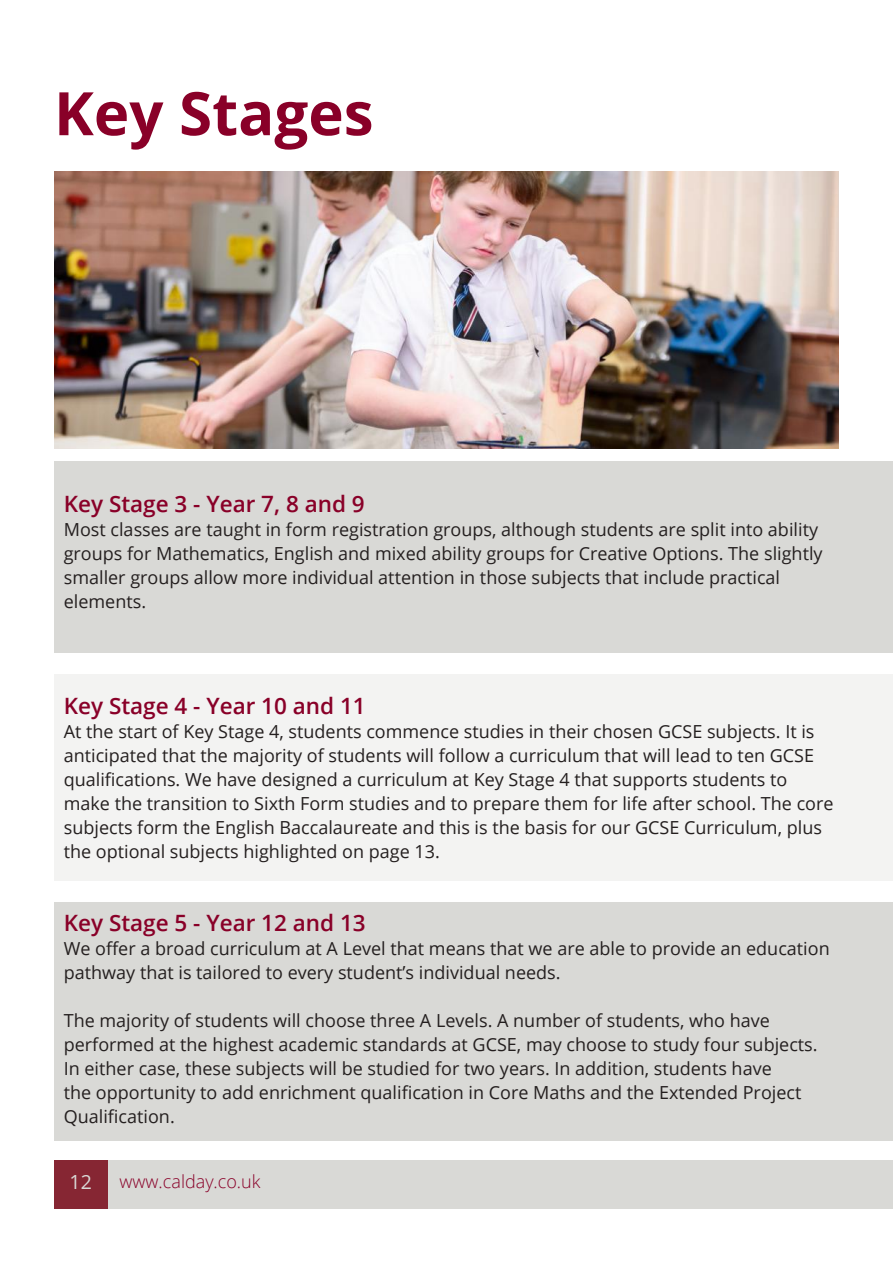
<style>
.page{position:relative;width:893px;height:1263px;background:#fff}
.page>*{position:absolute;margin:0;border:0;box-sizing:border-box;transform-origin:0 0}
.t1{font:700 60px "Open Sans";color:#890028}
.t2{font:600 22.5px "Open Sans";color:#890028}
.t3{font:19.5px "Open Sans";color:#d9d9d6}
.t4{font:18px/24px "Open Sans";color:#241f1f}
.t5{font:300 18px "Open Sans";color:#890028}
</style>
<div class="page">
<div style="left:103px;top:1160px;width:790px;height:49px;background:#d9d9d6"></div>
<div style="left:54px;top:1160px;width:54px;height:49px;background:#862633"></div>
<div style="left:54px;top:902px;width:839px;height:239px;background:#d9d9d6"></div>
<div style="left:54px;top:674px;width:839px;height:206px;background:#f3f3f2"></div>
<div style="left:54px;top:461px;width:839px;height:192px;background:#d9d9d6"></div>
<img style="left:54px;top:171px;width:785px;height:278px">
<h1 class="t1" style="left:54px;top:71px;width:321px">Key Stages</h1>
<p class="t2" style="left:64px;top:488px;width:302px">Key Stage 3 - Year 7, 8 and 9</p>
<p class="t4" style="left:64px;top:517px;width:760px">Most classes are taught in form registration groups, although students are split into ability groups for Mathematics, English and mixed ability groups for Creative Options. The slightly smaller groups allow more individual attention in those subjects that include practical elements.</p>
<p class="t2" style="left:64px;top:690px;width:303px">Key Stage 4 - Year 10 and 11</p>
<p class="t4" style="left:64px;top:719px;width:771px">At the start of Key Stage 4, students commence studies in their chosen GCSE subjects. It is anticipated that the majority of students will follow a curriculum that will lead to ten GCSE qualifications. We have designed a curriculum at Key Stage 4 that supports students to make the transition to Sixth Form studies and to prepare them for life after school. The core subjects form the English Baccalaureate and this is the basis for our GCSE Curriculum, plus the optional subjects highlighted on page 13.</p>
<p class="t2" style="left:64px;top:907px;width:303px">Key Stage 5 - Year 12 and 13</p>
<p class="t4" style="left:64px;top:936px;width:767px">We offer a broad curriculum at A Level that means that we are able to provide an education pathway that is tailored to every student’s individual needs.</p>
<p class="t4" style="left:64px;top:1008px;width:755px">The majority of students will choose three A Levels. A number of students, who have performed at the highest academic standards at GCSE, may choose to study four subjects.<br>In either case, these subjects will be studied for two years. In addition, students have<br>the opportunity to add enrichment qualification in Core Maths and the Extended Project Qualification.</p>
<p class="t3" style="left:70px;top:1168px;width:24px">12</p>
<p class="t5" style="left:120px;top:1169px;width:142px">www.calday.co.uk</p>
</div>
